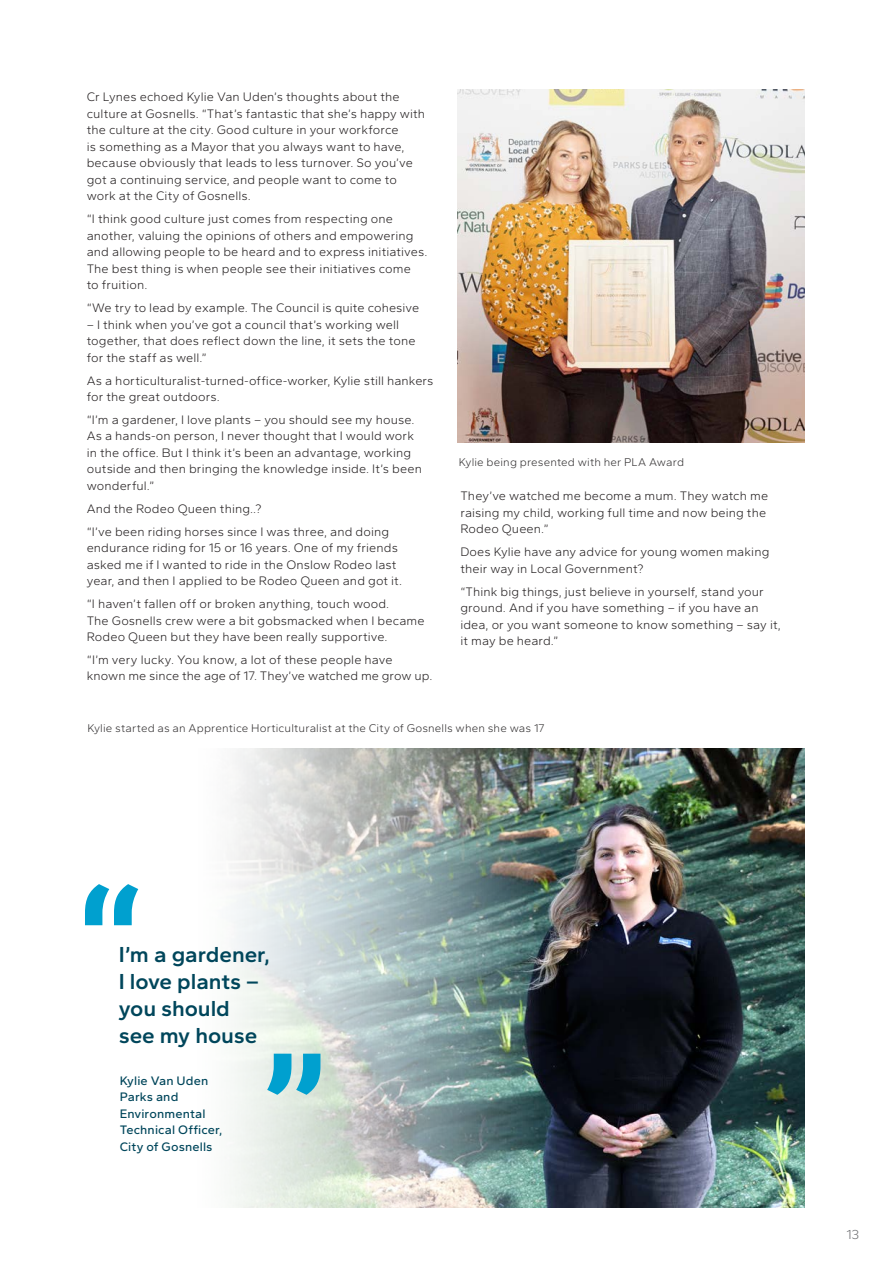
<style>
.page{position:relative;width:893px;height:1263px;background:#fff}
.page>*{position:absolute;margin:0;border:0;box-sizing:border-box;transform-origin:0 0}
.t1{font:600 22.5px/27px "Gantari";letter-spacing:-.005em;color:#00465b}
.t2{font:300 13.5px "Gantari";color:#6d6e71}
.t3{font:300 12.75px/16.5px "Gantari";letter-spacing:.005em;color:#231f20}
.t4{font:500 12.75px/16.5px "Gantari";letter-spacing:.01em;color:#00465b}
.t5{font:300 11.7px "Gantari";letter-spacing:.01em;color:#333132}
</style>
<div class="page">
<img style="left:663px;top:748px;width:141px;height:460px">
<img style="left:85px;top:748px;width:578px;height:460px">
<img style="left:458px;top:89px;width:346px;height:353px">
<svg style="left:85px;top:884px;width:53px;height:41px"></svg>
<svg style="left:267px;top:1054px;width:53px;height:41px;background:#56bcd5"></svg>
<p class="t3" style="left:87px;top:89px;width:340px">Cr Lynes echoed Kylie Van Uden’s thoughts about the culture at Gosnells. “That’s fantastic that she’s happy with the culture at the city. Good culture in your workforce<br>is something as a Mayor that you always want to have, because obviously that leads to less turnover. So you’ve got a continuing service, and people want to come to work at the City of Gosnells.</p>
<p class="t3" style="left:87px;top:210px;width:342px">“I think good culture just comes from respecting one another, valuing the opinions of others and empowering and allowing people to be heard and to express initiatives.<br>The best thing is when people see their initiatives come<br>to fruition.</p>
<p class="t3" style="left:87px;top:299px;width:334px">“We try to lead by example. The Council is quite cohesive</p>
<p class="t3" style="left:87px;top:316px;width:330px">– I think when you’ve got a council that’s working well together, that does reflect down the line, it sets the tone for the staff as well.”</p>
<p class="t3" style="left:87px;top:372px;width:348px">As a horticulturalist-turned-office-worker, Kylie still hankers for the great outdoors.</p>
<p class="t3" style="left:87px;top:411px;width:337px">“I’m a gardener, I love plants – you should see my house.<br>As a hands-on person, I never thought that I would work in the office. But I think it’s been an advantage, working outside and then bringing the knowledge inside. It’s been wonderful.”</p>
<p class="t3" style="left:87px;top:497px;width:304px;line-height:22.8px">And the Rodeo Queen thing..?<br>“I’ve been riding horses since I was three, and doing</p>
<p class="t3" style="left:87px;top:539px;width:317px">endurance riding for 15 or 16 years. One of my friends asked me if I wanted to ride in the Onslow Rodeo last year, and then I applied to be Rodeo Queen and got it.</p>
<p class="t3" style="left:87px;top:595px;width:339px">“I haven’t fallen off or broken anything, touch wood.<br>The Gosnells crew were a bit gobsmacked when I became<br>Rodeo Queen but they have been really supportive.</p>
<p class="t3" style="left:87px;top:651px;width:347px">“I’m very lucky. You know, a lot of these people have known me since the age of 17. They’ve watched me grow up.</p>
<p class="t5" style="left:459px;top:455px;width:227px">Kylie being presented with her PLA Award</p>
<p class="t3" style="left:460px;top:488px;width:309px">They’ve watched me become a mum. They watch me raising my child, working full time and now being the<br>Rodeo Queen.”</p>
<p class="t3" style="left:460px;top:543px;width:310px">Does Kylie have any advice for young women making their way in Local Government?</p>
<p class="t3" style="left:460px;top:583px;width:322px">“Think big things, just believe in yourself, stand your ground. And if you have something – if you have an idea, or you want someone to know something – say it, it may be heard.”</p>
<p class="t5" style="left:87px;top:721px;width:459px">Kylie started as an Apprentice Horticulturalist at the City of Gosnells when she was 17</p>
<h1 class="t1" style="left:119px;top:941px;width:153px">I’m a gardener,<br>I love plants – you should see my house</h1>
<p class="t4" style="left:120px;top:1072px;width:104px">Kylie Van Uden<br>Parks and<br>Environmental<br>Technical Officer,<br>City of Gosnells</p>
<p class="t2" style="left:846px;top:1226px;width:14px">13</p>
</div>
